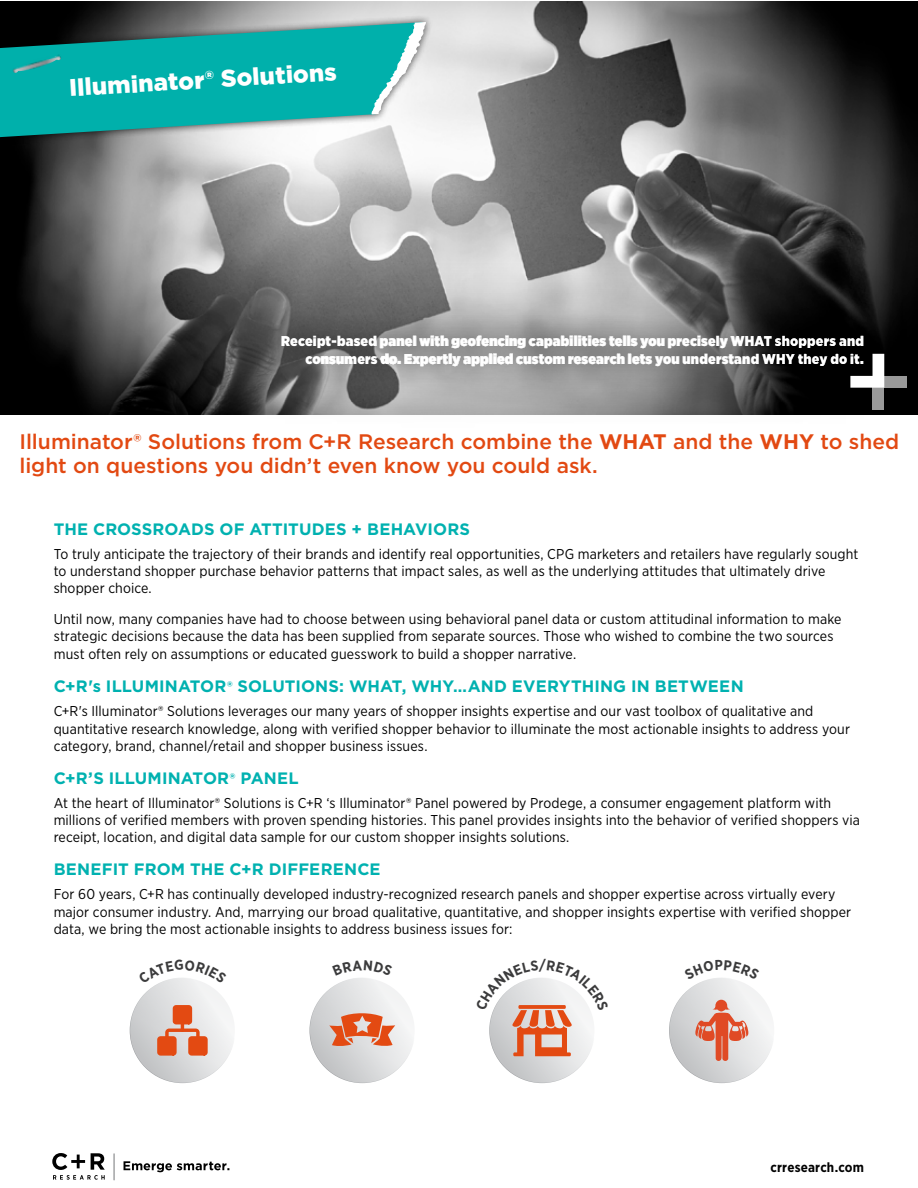
<style>
.page{position:relative;width:918px;height:1188px;background:#fff}
.page>*{position:absolute;margin:0;border:0;box-sizing:border-box;transform-origin:0 0}
.t1{font:900 24px "Gotham";color:#fff}
.t2{font:500 21px/24px "Gotham";color:#e24912}
.t3{font:700 16.5px "Gotham";letter-spacing:.005em;color:#00b1b0}
.t4{font:14.25px/17.2px "Gotham Narrow";letter-spacing:.01em;color:#000}
.t5{font:900 14.25px/17.2px "Gotham Narrow";letter-spacing:.015em;color:#fff;text-align:right}
.t6{font:700 13.5px "Gotham Narrow";letter-spacing:.01em;color:#000}
.s1{font-weight:700}
.s2{font-size:15px}
</style>
<div class="page">
<svg style="left:52px;top:1153px;width:53px;height:27px"></svg>
<svg style="left:124px;top:1161px;width:105px;height:11px"></svg>
<svg style="left:114px;top:1154px;width:1px;height:26px"></svg>
<img style="left:0;top:1px;width:918px;height:414px">
<div style="left:0;top:14px;width:433px;height:132px;background:#000;opacity:.75"></div>
<svg style="left:0;top:22px;width:423px;height:115px;fill:#00b0ab"></svg>
<svg style="left:371px;top:22px;width:55px;height:92px"></svg>
<img style="left:12px;top:54px;width:50px;height:19px">
<div style="left:192px;top:255px;width:724px;height:177px;background:#000;opacity:.35"></div>
<div style="left:257px;top:311px;width:631px;height:78px;background:#000;opacity:.5"></div>
<div style="left:130px;top:978px;width:105px;height:105px;background:linear-gradient(to right,#c4c5c7,#f6f7f7);border-radius:52px"></div>
<svg style="left:157px;top:1005px;width:51px;height:51px"></svg>
<svg style="left:310px;top:978px;width:105px;height:105px"></svg>
<svg style="left:329px;top:1012px;width:66px;height:34px"></svg>
<svg style="left:490px;top:978px;width:104px;height:105px"></svg>
<svg style="left:670px;top:978px;width:104px;height:105px"></svg>
<svg style="left:695px;top:1000px;width:53px;height:61px"></svg>
<div style="left:884px;top:376px;width:22px;height:12px;background:#999"></div>
<div style="left:873px;top:388px;width:11px;height:22px;background:#999"></div>
<svg style="left:850px;top:354px;width:34px;height:34px"></svg>
<svg style="left:158px;top:978px;width:48px;height:6px"></svg>
<svg style="left:489px;top:978px;width:105px;height:78px"></svg>
<svg style="left:707px;top:978px;width:27px;height:2px"></svg>
<h1 class="t1" style="left:68px;top:72px;width:269px;rotate:-4deg">Illuminator® Solutions</h1>
<p class="t5" style="left:281px;top:332px;width:584px">Receipt-based panel with geofencing capabilities tells you precisely WHAT shoppers and consumers do. Expertly applied custom research lets you understand WHY they do it.</p>
<h2 class="t2" style="left:20px;top:429px;width:881px">Illuminator® Solutions from C+R Research combine the <span class="s1">WHAT</span> and the <span class="s1">WHY</span> to shed light on questions you didn’t even know you could ask.</h2>
<p class="t3" style="left:54px;top:518px;width:418px">THE CROSSROADS OF ATTITUDES + BEHAVIORS</p>
<p class="t4" style="left:54px;top:545px;width:806px">To truly anticipate the trajectory of their brands and identify real opportunities, CPG marketers and retailers have regularly sought to understand shopper purchase behavior patterns that impact sales, as well as the underlying attitudes that ultimately drive shopper choice.</p>
<p class="t4" style="left:54px;top:610px;width:789px">Until now, many companies have had to choose between using behavioral panel data or custom attitudinal information to make strategic decisions because the data has been supplied from separate sources. Those who wished to combine the two sources must often rely on assumptions or educated guesswork to build a shopper narrative.</p>
<p class="t3" style="left:54px;top:676px;width:692px">C+R's ILLUMINATOR<span class="s2">®</span> SOLUTIONS: WHAT, WHY…AND EVERYTHING IN BETWEEN</p>
<p class="t4" style="left:54px;top:702px;width:798px">C+R's Illuminator® Solutions leverages our many years of shopper insights expertise and our vast toolbox of qualitative and quantitative research knowledge, along with verified shopper behavior to illuminate the most actionable insights to address your category, brand, channel/retail and shopper business issues.</p>
<p class="t3" style="left:54px;top:767px;width:246px">C+R’S ILLUMINATOR<span class="s2">®</span> PANEL</p>
<p class="t4" style="left:54px;top:794px;width:808px">At the heart of Illuminator® Solutions is C+R ‘s Illuminator® Panel powered by Prodege, a consumer engagement platform with millions of verified members with proven spending histories. This panel provides insights into the behavior of verified shoppers via receipt, location, and digital data sample for our custom shopper insights solutions.</p>
<p class="t3" style="left:54px;top:859px;width:328px">BENEFIT FROM THE C+R DIFFERENCE</p>
<p class="t4" style="left:54px;top:885px;width:799px">For 60 years, C+R has continually developed industry-recognized research panels and shopper expertise across virtually every major consumer industry. And, marrying our broad qualitative, quantitative, and shopper insights expertise with verified shopper data, we bring the most actionable insights to address business issues for:</p>
<p class="t6" style="left:771px;top:1159px;width:95px">crresearch.com</p>
</div>
